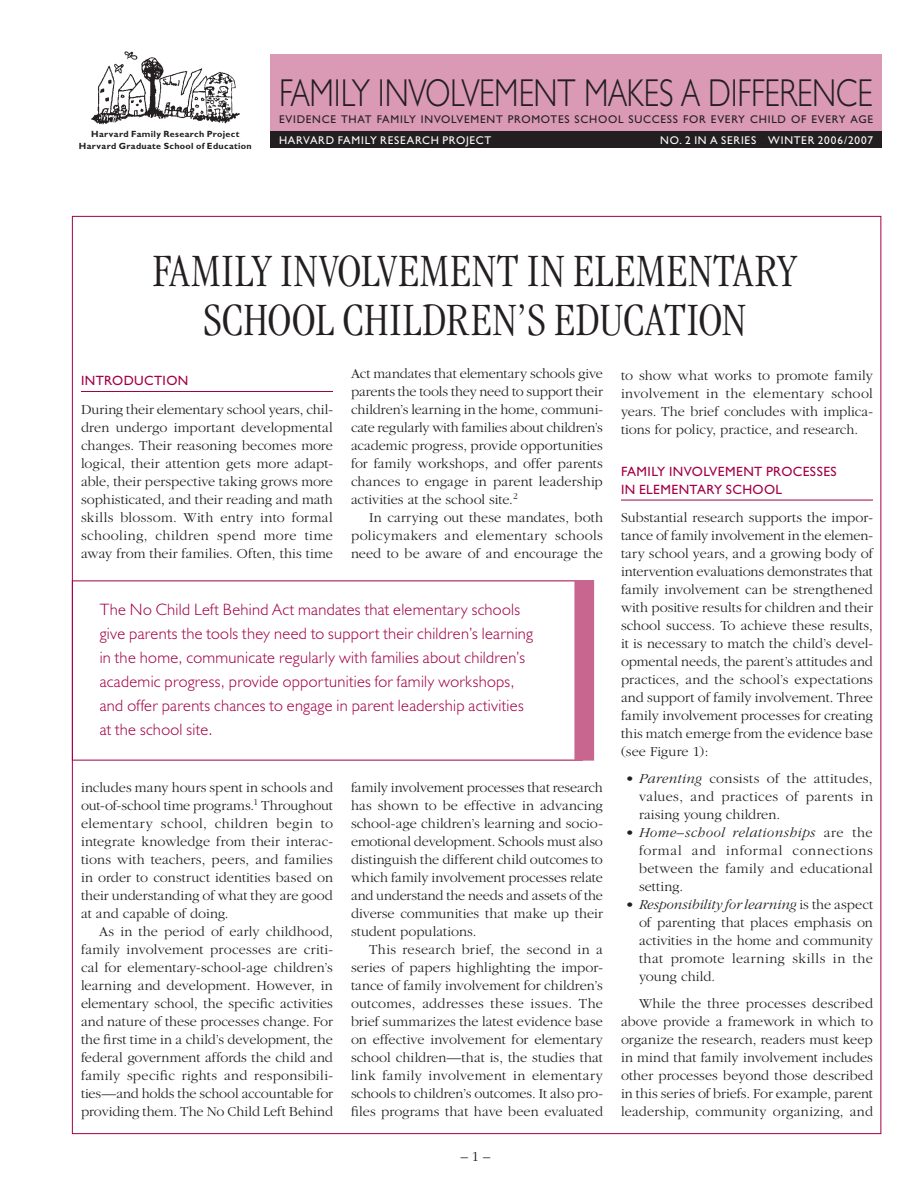
<style>
.page{position:relative;width:918px;height:1188px;background:#fff}
.page>*{position:absolute;margin:0;border:0;box-sizing:border-box;transform-origin:0 0}
.t1{font:300 condensed 48px/49.5px "Garamond";letter-spacing:.01em;color:#231f20}
.t2{font:300 39px "Humanist 521 BT";letter-spacing:-.005em;color:#231f20;scale:.8 1}
.t3{font:300 16.5px/24px "Humanist 521 BT";letter-spacing:.02em;color:#a30046}
.t4{font:300 14.25px/18px "Garamond";letter-spacing:.005em;color:#231f20;text-align:justify}
.t5{font:13.5px/18px "Gill Sans";letter-spacing:.03em;color:#a30046}
.t6{font:11.25px "Gill Sans";letter-spacing:.065em;color:#231f20}
.t7{font:11.25px "Gill Sans";letter-spacing:.065em;color:#fff}
.t8{font:700 9px/12px "Gill Sans";letter-spacing:.04em;color:#231f20;text-align:center}
.s1{font-style:italic}
</style>
<div class="page">
<div style="left:270px;top:130px;width:612px;height:18px;background:#231f20"></div>
<div style="left:270px;top:54px;width:612px;height:76px;background:#da99b5"></div>
<img style="left:91px;top:51px;width:149px;height:74px">
<hr style="left:81px;top:391px;width:252px;height:1px;background:#a30046">
<hr style="left:621px;top:500px;width:252px;height:1px;background:#a30046">
<div style="left:575px;top:581px;width:19px;height:179px;background:#c86690"></div>
<p class="t8" style="left:79px;top:127px;width:174px">Harvard Family Research Project<br>Harvard Graduate School of Education</p>
<h2 class="t2" style="left:279px;top:69px;width:744px">FAMILY INVOLVEMENT MAKES A DIFFERENCE</h2>
<p class="t6" style="left:279px;top:113px;width:596px">EVIDENCE THAT FAMILY INVOLVEMENT PROMOTES SCHOOL SUCCESS FOR EVERY CHILD OF EVERY AGE</p>
<p class="t7" style="left:279px;top:134px;width:214px">HARVARD FAMILY RESEARCH PROJECT</p>
<p class="t7" style="left:660px;top:134px;width:68px">NO. 2 IN A SERIES</p>
<p class="t7" style="left:768px;top:134px;width:106px">WINTER 2006/2007</p>
<h1 class="t1" style="left:203px;top:246px;width:595px;text-indent:-50px">FAMILY INVOLVEMENT IN ELEMENTARY<br>SCHOOL CHILDREN’S EDUCATION</h1>
<p class="t5" style="left:81px;top:372px;width:109px">INTRODUCTION</p>
<p class="t4" style="left:81px;top:400px;width:254px">During their elementary school years, chil&shy;dren undergo important developmental changes. Their reasoning becomes more logical, their attention gets more adapt&shy;able, their perspective taking grows more sophisticated, and their reading and math skills blossom. With entry into formal schooling, children spend more time away from their families. Often, this time</p>
<p class="t4" style="left:351px;top:365px;width:254px">Act mandates that elementary schools give parents the tools they need to support their children’s learning in the home, communi&shy;cate regularly with families about children’s academic progress, provide opportunities for family workshops, and offer parents chances to engage in parent leadership activities at the school site.<sup>2</sup></p>
<p class="t4" style="left:351px;top:509px;width:254px;text-indent:18px">In carrying out these mandates, both policymakers and elementary schools need to be aware of and encourage the</p>
<p class="t3" style="left:100px;top:597px;width:435px">The No Child Left Behind Act mandates that elementary schools give parents the tools they need to support their children’s learning in the home, communicate regularly with families about children’s academic progress, provide opportunities for family workshops, and offer parents chances to engage in parent leadership activities at the school site.</p>
<p class="t4" style="left:81px;top:778px;width:254px">includes many hours spent in schools and out-of-school time programs.<sup>1</sup> Throughout elementary school, children begin to integrate knowledge from their interac&shy;tions with teachers, peers, and families in order to construct identities based on their understanding of what they are good at and capable of doing.</p>
<p class="t4" style="left:81px;top:922px;width:254px;text-indent:18px">As in the period of early childhood, family involvement processes are criti&shy;cal for elementary-school-age children’s learning and development. However, in elementary school, the specific activities and nature of these processes change. For the first time in a child’s development, the federal government affords the child and family specific rights and responsibili&shy;ties—and holds the school accountable for providing them. The No Child Left Behind</p>
<p class="t4" style="left:351px;top:779px;width:254px">family involvement processes that research has shown to be effective in advancing school-age children’s learning and socio&shy;emotional development. Schools must also distinguish the different child outcomes to which family involvement processes relate and understand the needs and assets of the diverse communities that make up their student populations.</p>
<p class="t4" style="left:351px;top:941px;width:254px;text-indent:18px">This research brief, the second in a series of papers highlighting the impor&shy;tance of family involvement for children’s outcomes, addresses these issues. The brief summarizes the latest evidence base on effective involvement for elementary school children—that is, the studies that link family involvement in elementary schools to children’s outcomes. It also pro&shy;files programs that have been evaluated</p>
<p class="t4" style="left:461px;top:1148px;width:31px">– –</p>
<p class="t4" style="left:621px;top:366px;width:254px">to show what works to promote family involvement in the elementary school years. The brief concludes with implica&shy;tions for policy, practice, and research.</p>
<p class="t5" style="left:621px;top:462px;width:217px">FAMILY INVOLVEMENT PROCESSES<br>IN ELEMENTARY SCHOOL</p>
<p class="t4" style="left:621px;top:509px;width:254px">Substantial research supports the impor&shy;tance of family involvement in the elemen&shy;tary school years, and a growing body of intervention evaluations demonstrates that family involvement can be strengthened with positive results for children and their school success. To achieve these results, it is necessary to match the child’s devel&shy;opmental needs, the parent’s attitudes and practices, and the school’s expectations and support of family involvement. Three family involvement processes for creating this match emerge from the evidence base (see Figure 1):</p>
<p class="t4" style="left:639px;top:770px;width:236px;text-indent:-13px">• <span class="s1">Parenting</span> consists of the attitudes, values, and practices of parents in raising young children.</p>
<p class="t4" style="left:639px;top:824px;width:235px;text-indent:-13px">• <span class="s1">Home–school relationships</span> are the formal and informal connections between the family and educational setting.</p>
<p class="t4" style="left:639px;top:896px;width:236px;text-indent:-13px">• <span class="s1">Responsibility for learning</span> is the aspect of parenting that places emphasis on activities in the home and community that promote learning skills in the young child.</p>
<p class="t4" style="left:621px;top:995px;width:254px;text-indent:18px">While the three processes described above provide a framework in which to organize the research, readers must keep in mind that family involvement includes other processes beyond those described in this series of briefs. For example, parent leadership, community organizing, and</p>
</div>
